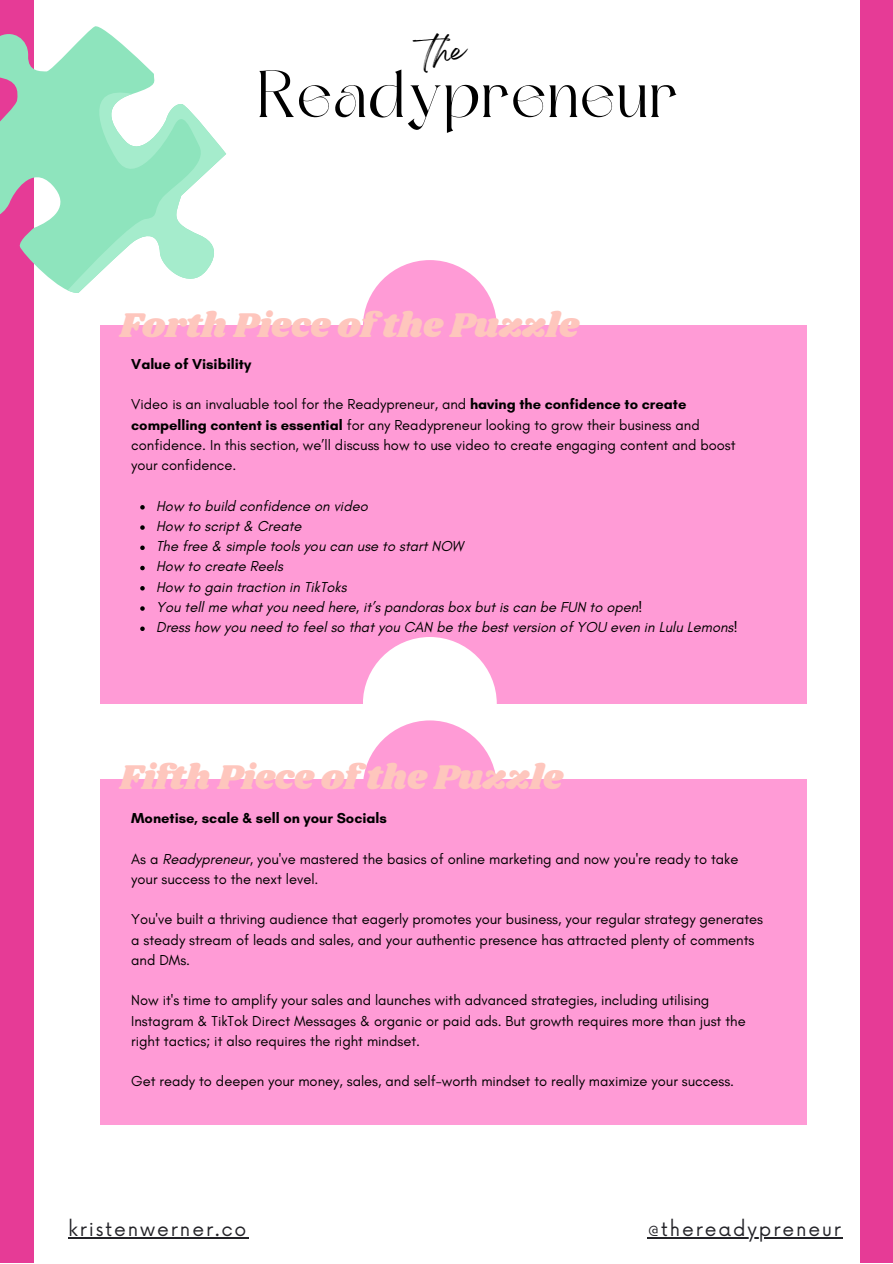
<style>
.page{position:relative;width:893px;height:1264px;background:#fff}
.page>*{position:absolute;margin:0;border:0;box-sizing:border-box;transform-origin:0 0}
.t1{font:65.7px "Dream Avenue";letter-spacing:.025em;color:#000}
.t2{font:35.55px "Shrikhand";color:#fec6bd}
.t3{font:26.7px "Breathing";color:#000}
.t4{font:18.75px "Now";letter-spacing:.1em;color:#232328}
.t5{font:14.7px/20.2px "Glacial Indifference";color:#000}
.t6{font:italic 14.7px/20.2px "Glacial Indifference";color:#000}
.t7{font:700 14.7px "Glacial Indifference";color:#000}
.s1{font-weight:700}
.s2{font-style:italic}
</style>
<div class="page">
<div style="left:0;top:0;width:892px;height:1262px;background:#e63b96"></div>
<div style="left:34px;top:0;width:826px;height:1262px;background:#fff"></div>
<svg style="left:0;top:26px;width:155px;height:265px;fill:#8ee4bd"></svg>
<svg style="left:68px;top:84px;width:158px;height:209px"></svg>
<div style="left:100px;top:779px;width:706px;height:345px;background:#ff9bd6"></div>
<hr style="left:68px;top:1237px;width:180px;height:1px;background:#232328">
<hr style="left:647px;top:1237px;width:195px;height:1px;background:#232328">
<div style="left:100px;top:325px;width:706px;height:379px;background:#ff9bd6"></div>
<svg style="left:140px;top:505px;width:5px;height:4px"></svg>
<svg style="left:140px;top:525px;width:5px;height:5px"></svg>
<svg style="left:140px;top:545px;width:5px;height:5px"></svg>
<svg style="left:140px;top:566px;width:5px;height:4px"></svg>
<svg style="left:140px;top:586px;width:5px;height:4px"></svg>
<svg style="left:140px;top:606px;width:5px;height:4px"></svg>
<svg style="left:140px;top:626px;width:5px;height:5px"></svg>
<div style="left:363px;top:260px;width:133px;height:134px;background:#ff9bd6;border-radius:50%"></div>
<div style="left:363px;top:637px;width:133px;height:134px;background:#fff;border-radius:50%"></div>
<div style="left:363px;top:720px;width:133px;height:134px;background:#ff9bd6;border-radius:50%"></div>
<h3 class="t3" style="left:425px;top:42px;width:42px">th e</h3>
<h1 class="t1" style="left:257px;top:68px;width:422px">Readypreneur</h1>
<h2 class="t2" style="left:120px;top:301px;width:461px">Forth Piece of the Puzzle</h2>
<p class="t7" style="left:131px;top:355px;width:122px">Value of Visibility</p>
<p class="t5" style="left:131px;top:394px;width:606px">Video is an invaluable tool for the Readypreneur, and <span class="s1">having the confidence to create compelling content is essential</span> for any Readypreneur looking to grow their business and confidence. In this section, we’ll discuss how to use video to create engaging content and boost your confidence.</p>
<p class="t6" style="left:156px;top:495px;width:583px">How to build confidence on video<br>How to script &amp; Create<br>The free &amp; simple tools you can use to start NOW<br>How to create Reels<br>How to gain traction in TikToks<br>You tell me what you need here, it’s pandoras box but is can be FUN to open!<br>Dress how you need to feel so that you CAN be the best version of YOU even in Lulu Lemons!</p>
<h2 class="t2" style="left:120px;top:752px;width:444px">Fifth Piece of the Puzzle</h2>
<p class="t7" style="left:131px;top:809px;width:257px">Monetise, scale &amp; sell on your Socials</p>
<p class="t5" style="left:131px;top:848px;width:608px">As a <span class="s2">Readypreneur</span>, you've mastered the basics of online marketing and now you're ready to take your success to the next level.</p>
<p class="t5" style="left:131px;top:909px;width:633px">You've built a thriving audience that eagerly promotes your business, your regular strategy generates a steady stream of leads and sales, and your authentic presence has attracted plenty of comments and DMs.</p>
<p class="t5" style="left:131px;top:990px;width:616px">Now it's time to amplify your sales and launches with advanced strategies, including utilising<br>Instagram &amp; TikTok Direct Messages &amp; organic or paid ads. But growth requires more than just the right tactics; it also requires the right mindset.</p>
<p class="t5" style="left:131px;top:1070px;width:604px">Get ready to deepen your money, sales, and self-worth mindset to really maximize your success.</p>
<p class="t4" style="left:68px;top:1218px;width:180px">kristenwerner.co</p>
<p class="t4" style="left:647px;top:1218px;width:195px">@thereadypreneur</p>
</div>
